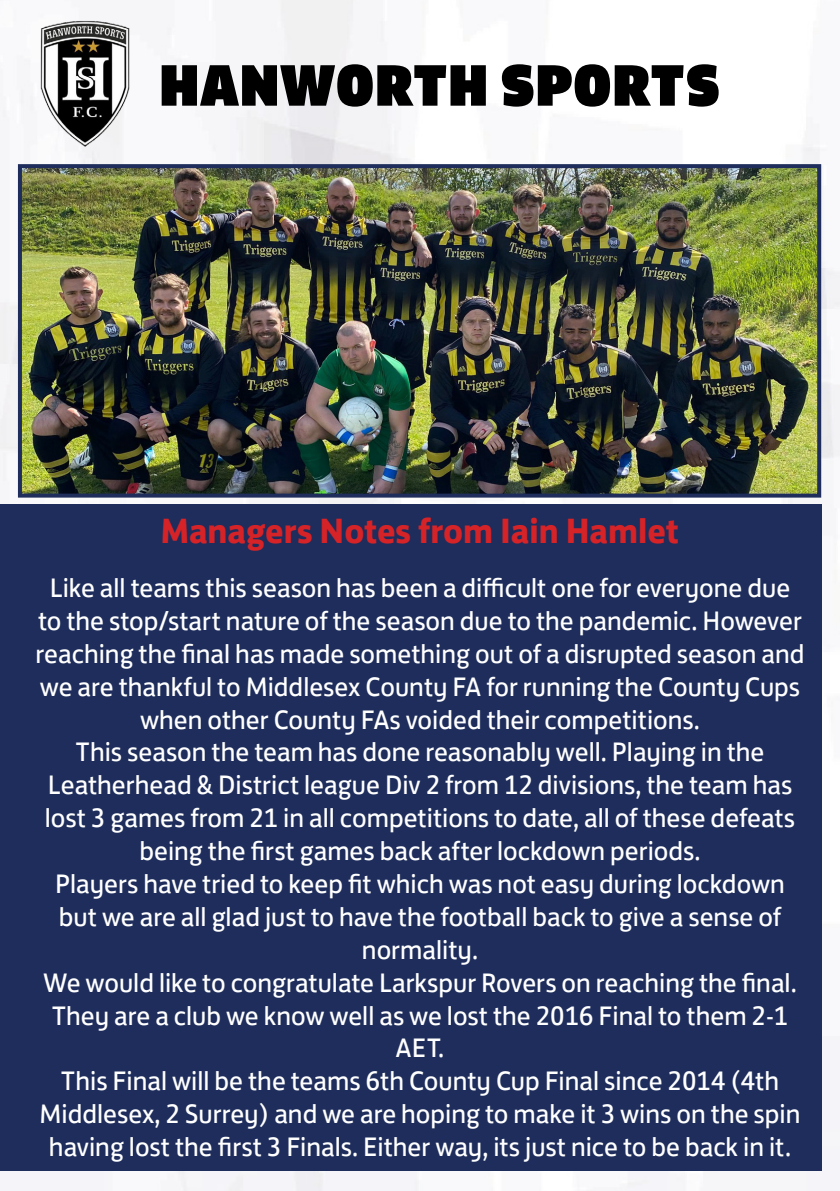
<style>
.page{position:relative;width:840px;height:1191px;background:#fff}
.page>*{position:absolute;margin:0;border:0;box-sizing:border-box;transform-origin:0 0}
.t1{font:60px "FS Jack Poster";color:#000}
.t2{font:700 36px "FS Jack";color:#d52328}
.t3{font:27.4px/32.8px "FS Jack";color:#fff;text-align:center}
</style>
<div class="page">
<img style="left:0;top:0;width:839px;height:1191px">
<div style="left:0;top:505px;width:821px;height:666px;background:#1e2d5b"></div>
<img style="left:18px;top:17px;width:133px;height:133px">
<img style="left:23px;top:169px;width:792px;height:323px">
<div style="left:18px;top:164px;width:802px;height:333px;border:4px solid #1e2d5b"></div>
<h1 class="t1" style="left:159px;top:33px;width:562px">HANWORTH SPORTS</h1>
<h2 class="t2" style="left:161px;top:500px;width:519px">Managers Notes from Iain Hamlet</h2>
<p class="t3" style="left:36px;top:569px;width:770px">Like all teams this season has been a difficult one for everyone due to the stop/start nature of the season due to the pandemic. However reaching the final has made something out of a disrupted season and we are thankful to Middlesex County FA for running the County Cups when other County FAs voided their competitions.<br>This season the team has done reasonably well. Playing in the Leatherhead &amp; District league Div 2 from 12 divisions, the team has lost 3 games from 21 in all competitions to date, all of these defeats being the first games back after lockdown periods.<br>Players have tried to keep fit which was not easy during lockdown but we are all glad just to have the football back to give a sense of normality.<br>We would like to congratulate Larkspur Rovers on reaching the final.<br>They are a club we know well as we lost the 2016 Final to them 2-1<br>AET.<br>This Final will be the teams 6th County Cup Final since 2014 (4th Middlesex, 2 Surrey) and we are hoping to make it 3 wins on the spin having lost the first 3 Finals. Either way, its just nice to be back in it.</p>
</div>
